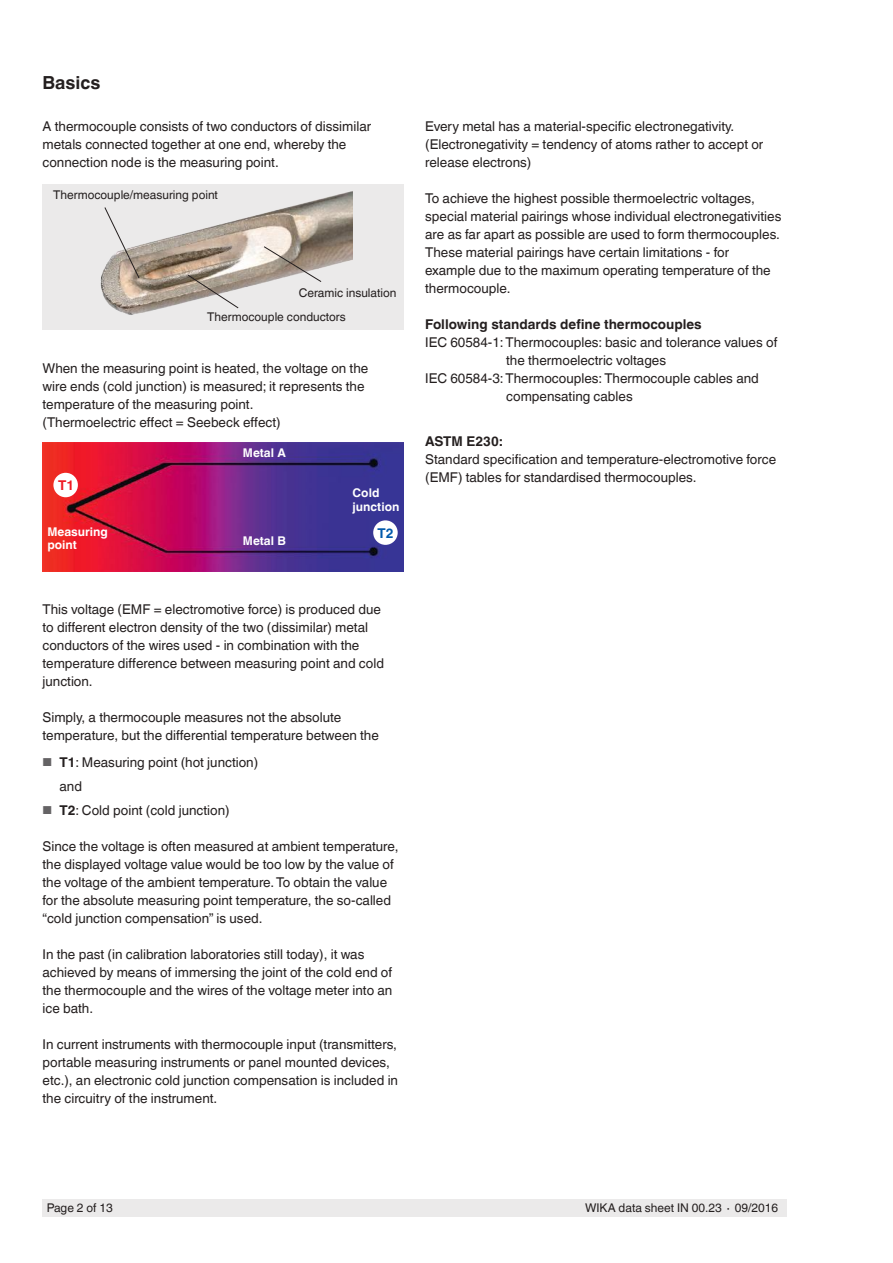
<style>
.page{position:relative;width:893px;height:1263px;background:#fff}
.page>*{position:absolute;margin:0;border:0;box-sizing:border-box;transform-origin:0 0}
.t1{font:700 18px "Helvetica World";color:#241f1f}
.t2{font:13.5px/18px "Helvetica World";color:#241f1f}
.t3{font:700 13.5px "Helvetica World";color:#241f1f}
.t4{font:700 13.5px "Helvetica World";color:#ef1923}
.t5{font:700 13.5px "Helvetica World";color:#0059ab}
.t6{font:12px "Helvetica World";color:#241f1f}
.t7{font:700 12px/13.5px "Helvetica World";color:#fff}
.s1{font-size:11.55px;color:#656365}
.s2{font-weight:700}
</style>
<div class="page">
<div style="left:43px;top:1199px;width:744px;height:17px;background:#ebeaea"></div>
<div style="left:43px;top:184px;width:361px;height:146px;background:#ebeaea"></div>
<img style="left:100px;top:191px;width:253px;height:124px">
<svg style="left:104px;top:206px;width:36px;height:73px"></svg>
<svg style="left:187px;top:274px;width:52px;height:35px"></svg>
<svg style="left:263px;top:246px;width:59px;height:37px"></svg>
<img style="left:43px;top:443px;width:361px;height:129px">
<div style="left:53px;top:473px;width:25px;height:24px;background:#fff;border-radius:50%"></div>
<div style="left:373px;top:520px;width:25px;height:25px;background:#fff;border-radius:50%"></div>
<h1 class="t1" style="left:43px;top:73px;width:60px">Basics</h1>
<p class="t2" style="left:43px;top:118px;width:330px">A thermocouple consists of two conductors of dissimilar metals connected together at one end, whereby the connection node is the measuring point.</p>
<p class="t6" style="left:53px;top:188px;width:166px">Thermocouple/measuring point</p>
<p class="t6" style="left:299px;top:285px;width:99px">Ceramic insulation</p>
<p class="t6" style="left:207px;top:310px;width:140px">Thermocouple conductors</p>
<p class="t2" style="left:43px;top:359px;width:327px">When the measuring point is heated, the voltage on the wire ends (cold junction) is measured; it represents the temperature of the measuring point.<br>(Thermoelectric effect = Seebeck effect)</p>
<p class="t4" style="left:58px;top:477px;width:18px">T1</p>
<p class="t7" style="left:47px;top:525px;width:62px">Measuring point</p>
<p class="t7" style="left:243px;top:446px;width:44px">Metal A</p>
<p class="t7" style="left:243px;top:534px;width:44px">Metal B</p>
<p class="t7" style="left:353px;top:486px;width:48px">Cold junction</p>
<p class="t5" style="left:377px;top:525px;width:18px">T2</p>
<p class="t2" style="left:43px;top:600px;width:343px">This voltage (EMF = electromotive force) is produced due to different electron density of the two (dissimilar) metal conductors of the wires used - in combination with the temperature difference between measuring point and cold junction.</p>
<p class="t2" style="left:43px;top:708px;width:338px">Simply, a thermocouple measures not the absolute temperature, but the differential temperature between the</p>
<p class="t2" style="left:60px;top:750px;width:200px;line-height:24px;text-indent:-17px"><span class="s1">■</span> <span class="s2">T1</span>: Measuring point (hot junction) and</p>
<p class="t2" style="left:43px;top:801px;width:189px"><span class="s1">■</span> <span class="s2">T2</span>: Cold point (cold junction)</p>
<p class="t2" style="left:43px;top:837px;width:358px">Since the voltage is often measured at ambient temperature, the displayed voltage value would be too low by the value of the voltage of the ambient temperature. To obtain the value for the absolute measuring point temperature, the so-called “cold junction compensation” is used.</p>
<p class="t2" style="left:43px;top:945px;width:351px">In the past (in calibration laboratories still today), it was achieved by means of immersing the joint of the cold end of the thermocouple and the wires of the voltage meter into an ice bath.</p>
<p class="t2" style="left:43px;top:1035px;width:357px">In current instruments with thermocouple input (transmitters, portable measuring instruments or panel mounted devices, etc.), an electronic cold junction compensation is included in the circuitry of the instrument.</p>
<p class="t2" style="left:425px;top:118px;width:340px">Every metal has a material-specific electronegativity. (Electronegativity = tendency of atoms rather to accept or release electrons)</p>
<p class="t2" style="left:425px;top:190px;width:358px">To achieve the highest possible thermoelectric voltages, special material pairings whose individual electronegativities are as far apart as possible are used to form thermocouples.<br>These material pairings have certain limitations - for example due to the maximum operating temperature of the thermocouple.</p>
<p class="t3" style="left:425px;top:317px;width:278px">Following standards define thermocouples</p>
<p class="t2" style="left:425px;top:334px;width:354px">IEC 60584-1: Thermocouples: basic and tolerance values of</p>
<p class="t2" style="left:506px;top:352px;width:161px">the thermoelectric voltages</p>
<p class="t2" style="left:425px;top:370px;width:335px">IEC 60584-3: Thermocouples: Thermocouple cables and</p>
<p class="t2" style="left:506px;top:387px;width:128px">compensating cables</p>
<p class="t3" style="left:425px;top:434px;width:79px">ASTM E230:</p>
<p class="t2" style="left:425px;top:450px;width:352px">Standard specification and temperature-electromotive force (EMF) tables for standardised thermocouples.</p>
<p class="t6" style="left:47px;top:1201px;width:68px">Page 2 of 13</p>
<p class="t6" style="left:585px;top:1201px;width:195px">WIKA data sheet IN 00.23 ∙ 09/2016</p>
</div>
